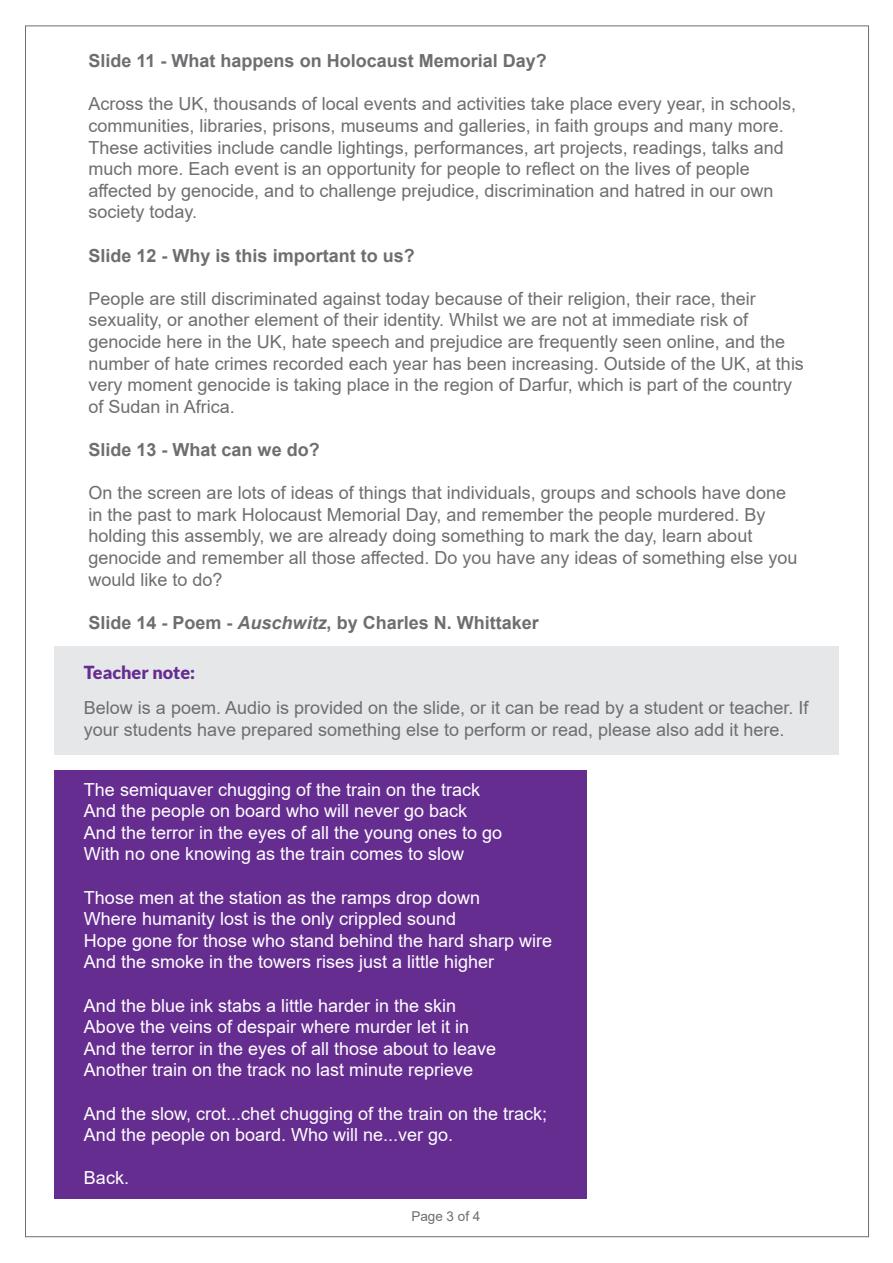
<style>
.page{position:relative;width:893px;height:1263px;background:#fff}
.page>*{position:absolute;margin:0;border:0;box-sizing:border-box;transform-origin:0 0}
.Body_copy{font:18px/21.6px "Arial";color:#6d6e71}
.t1{font:18px "Arial";color:#fff}
.t2{font:700 18px "Arial";color:#6d6e71}
.Body_copy-2{font:900 18px "Lato";color:#662d91}
.t3{font:13.5px "Arial";color:#6d6e71}
.s1{font-style:italic}
</style>
<div class="page">
<div style="left:54px;top:646px;width:785px;height:109px;background:#e6e7e9"></div>
<div style="left:54px;top:770px;width:533px;height:429px;background:#662d91"></div>
<p class="t2" style="left:89px;top:48px;width:460px">Slide 11 - What happens on Holocaust Memorial Day?</p>
<p class="Body_copy" style="left:89px;top:93px;width:709px">Across the UK, thousands of local events and activities take place every year, in schools, communities, libraries, prisons, museums and galleries, in faith groups and many more.<br>These activities include candle lightings, performances, art projects, readings, talks and much more. Each event is an opportunity for people to reflect on the lives of people affected by genocide, and to challenge prejudice, discrimination and hatred in our own society today.</p>
<p class="t2" style="left:89px;top:242px;width:328px">Slide 12 - Why is this important to us?</p>
<p class="Body_copy" style="left:89px;top:287px;width:717px">People are still discriminated against today because of their religion, their race, their sexuality, or another element of their identity. Whilst we are not at immediate risk of genocide here in the UK, hate speech and prejudice are frequently seen online, and the number of hate crimes recorded each year has been increasing. Outside of the UK, at this very moment genocide is taking place in the region of Darfur, which is part of the country of Sudan in Africa.</p>
<p class="t2" style="left:89px;top:437px;width:233px">Slide 13 - What can we do?</p>
<p class="Body_copy" style="left:89px;top:482px;width:710px">On the screen are lots of ideas of things that individuals, groups and schools have done in the past to mark Holocaust Memorial Day, and remember the people murdered. By holding this assembly, we are already doing something to mark the day, learn about genocide and remember all those affected. Do you have any ideas of something else you would like to do?</p>
<p class="t2" style="left:89px;top:610px;width:452px">Slide 14 - Poem - <span class="s1">Auschwitz</span>, by Charles N. Whittaker</p>
<p class="Body_copy-2" style="left:84px;top:662px;width:113px">Teacher note:</p>
<p class="Body_copy" style="left:84px;top:697px;width:726px">Below is a poem. Audio is provided on the slide, or it can be read by a student or teacher. If your students have prepared something else to perform or read, please also add it here.</p>
<p class="t1" style="left:84px;top:777px;width:398px">The semiquaver chugging of the train on the track</p>
<p class="t1" style="left:84px;top:798px;width:385px">And the people on board who will never go back</p>
<p class="t1" style="left:84px;top:820px;width:420px">And the terror in the eyes of all the young ones to go</p>
<p class="t1" style="left:84px;top:842px;width:382px">With no one knowing as the train comes to slow</p>
<p class="t1" style="left:84px;top:885px;width:398px">Those men at the station as the ramps drop down</p>
<p class="t1" style="left:84px;top:906px;width:374px">Where humanity lost is the only crippled sound</p>
<p class="t1" style="left:84px;top:928px;width:470px">Hope gone for those who stand behind the hard sharp wire</p>
<p class="t1" style="left:84px;top:950px;width:412px">And the smoke in the towers rises just a little higher</p>
<p class="t1" style="left:84px;top:993px;width:374px">And the blue ink stabs a little harder in the skin</p>
<p class="t1" style="left:84px;top:1014px;width:387px">Above the veins of despair where murder let it in</p>
<p class="t1" style="left:84px;top:1036px;width:414px">And the terror in the eyes of all those about to leave</p>
<p class="t1" style="left:84px;top:1058px;width:391px">Another train on the track no last minute reprieve</p>
<p class="t1" style="left:84px;top:1101px;width:465px">And the slow, crot...chet chugging of the train on the track;</p>
<p class="t1" style="left:84px;top:1122px;width:371px">And the people on board. Who will ne...ver go.</p>
<p class="t1" style="left:84px;top:1166px;width:47px">Back.</p>
<p class="t3" style="left:411px;top:1207px;width:71px">Page 3 of 4</p>
</div>
